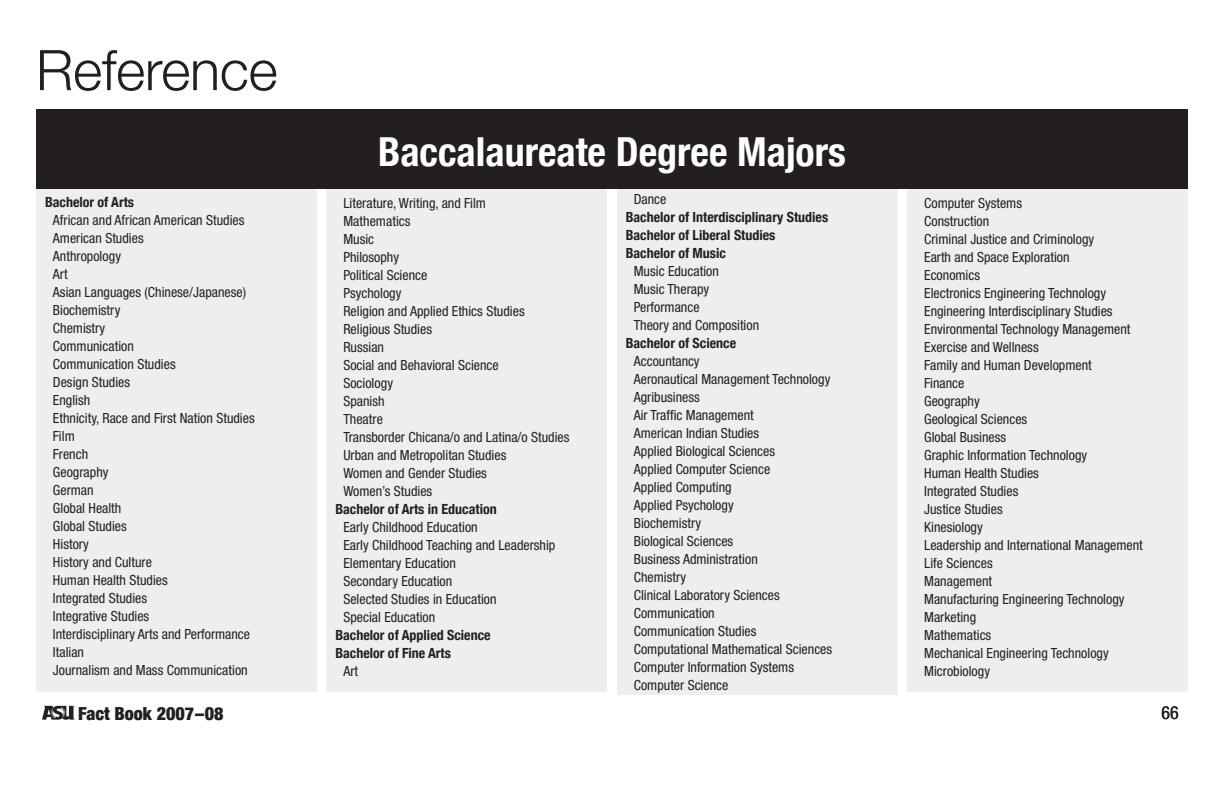
<style>
.page{position:relative;width:1224px;height:792px;background:#fff}
.page>*{position:absolute;margin:0;border:0;box-sizing:border-box;transform-origin:0 0}
.t1{font:300 56px "Helvetica Neue";letter-spacing:-.005em;color:#231f20}
.t2{font:700 condensed 40px "Helvetica Neue";color:#fff}
.t3{font:900 condensed 18px "Helvetica Neue";color:#231f20}
.t4{font:condensed 18px "Helvetica Neue LT Std";color:#231f20}
.t5{font:condensed 14px/18px "Helvetica Neue LT Std";color:#231f20}
.t6{font:700 condensed 14px/18px "Helvetica Neue";color:#231f20}
</style>
<div class="page">
<svg style="left:42px;top:706px;width:33px;height:14px"></svg>
<div style="left:36px;top:185px;width:281px;height:503px;background:#eeeeef"></div>
<div style="left:326px;top:189px;width:281px;height:503px;background:#eeeeef"></div>
<div style="left:617px;top:185px;width:281px;height:509px;background:#eeeeef"></div>
<div style="left:907px;top:189px;width:281px;height:503px;background:#eeeeef"></div>
<div style="left:36px;top:109px;width:1152px;height:80px;background:#231f20"></div>
<h1 class="t1" style="left:36px;top:36px;width:243px">Reference</h1>
<p class="t6" style="left:45px;top:193px;width:91px">Bachelor of Arts</p>
<p class="t5" style="left:53px;top:211px;width:203px">African and African American Studies<br>American Studies<br>Anthropology<br>Art<br>Asian Languages (Chinese/Japanese)<br>Biochemistry<br>Chemistry<br>Communication<br>Communication Studies<br>Design Studies<br>English<br>Ethnicity, Race and First Nation Studies<br>Film<br>French<br>Geography<br>German<br>Global Health<br>Global Studies<br>History<br>History and Culture<br>Human Health Studies<br>Integrated Studies<br>Integrative Studies<br>Interdisciplinary Arts and Performance<br>Italian<br>Journalism and Mass Communication</p>
<h2 class="t2" style="left:378px;top:127px;width:469px">Baccalaureate Degree Majors</h2>
<p class="t5" style="left:343px;top:194px;width:228px">Literature, Writing, and Film<br>Mathematics<br>Music<br>Philosophy<br>Political Science<br>Psychology<br>Religion and Applied Ethics Studies<br>Religious Studies<br>Russian<br>Social and Behavioral Science<br>Sociology<br>Spanish<br>Theatre<br>Transborder Chicana/o and Latina/o Studies<br>Urban and Metropolitan Studies<br>Women and Gender Studies<br>Women’s Studies</p>
<p class="t6" style="left:335px;top:499px;width:163px">Bachelor of Arts in Education</p>
<p class="t5" style="left:343px;top:518px;width:213px">Early Childhood Education<br>Early Childhood Teaching and Leadership<br>Elementary Education<br>Secondary Education<br>Selected Studies in Education<br>Special Education</p>
<p class="t6" style="left:335px;top:625px;width:157px">Bachelor of Applied Science<br>Bachelor of Fine Arts</p>
<p class="t5" style="left:343px;top:662px;width:16px">Art</p>
<p class="t5" style="left:634px;top:190px;width:34px">Dance</p>
<p class="t6" style="left:626px;top:208px;width:204px">Bachelor of Interdisciplinary Studies<br>Bachelor of Liberal Studies<br>Bachelor of Music</p>
<p class="t5" style="left:634px;top:262px;width:127px">Music Education<br>Music Therapy<br>Performance<br>Theory and Composition</p>
<p class="t6" style="left:626px;top:334px;width:112px">Bachelor of Science</p>
<p class="t5" style="left:634px;top:352px;width:200px">Accountancy<br>Aeronautical Management Technology<br>Agribusiness<br>Air Traffic Management<br>American Indian Studies<br>Applied Biological Sciences<br>Applied Computer Science<br>Applied Computing<br>Applied Psychology<br>Biochemistry<br>Biological Sciences<br>Business Administration<br>Chemistry<br>Clinical Laboratory Sciences<br>Communication<br>Communication Studies<br>Computational Mathematical Sciences<br>Computer Information Systems<br>Computer Science</p>
<p class="t5" style="left:924px;top:194px;width:220px">Computer Systems<br>Construction<br>Criminal Justice and Criminology<br>Earth and Space Exploration<br>Economics<br>Electronics Engineering Technology<br>Engineering Interdisciplinary Studies<br>Environmental Technology Management<br>Exercise and Wellness<br>Family and Human Development<br>Finance<br>Geography<br>Geological Sciences<br>Global Business<br>Graphic Information Technology<br>Human Health Studies<br>Integrated Studies<br>Justice Studies<br>Kinesiology<br>Leadership and International Management<br>Life Sciences<br>Management<br>Manufacturing Engineering Technology<br>Marketing<br>Mathematics<br>Mechanical Engineering Technology<br>Microbiology</p>
<p class="t3" style="left:78px;top:702px;width:147px">Fact Book 2007–08</p>
<p class="t4" style="left:1161px;top:702px;width:19px">66</p>
</div>
